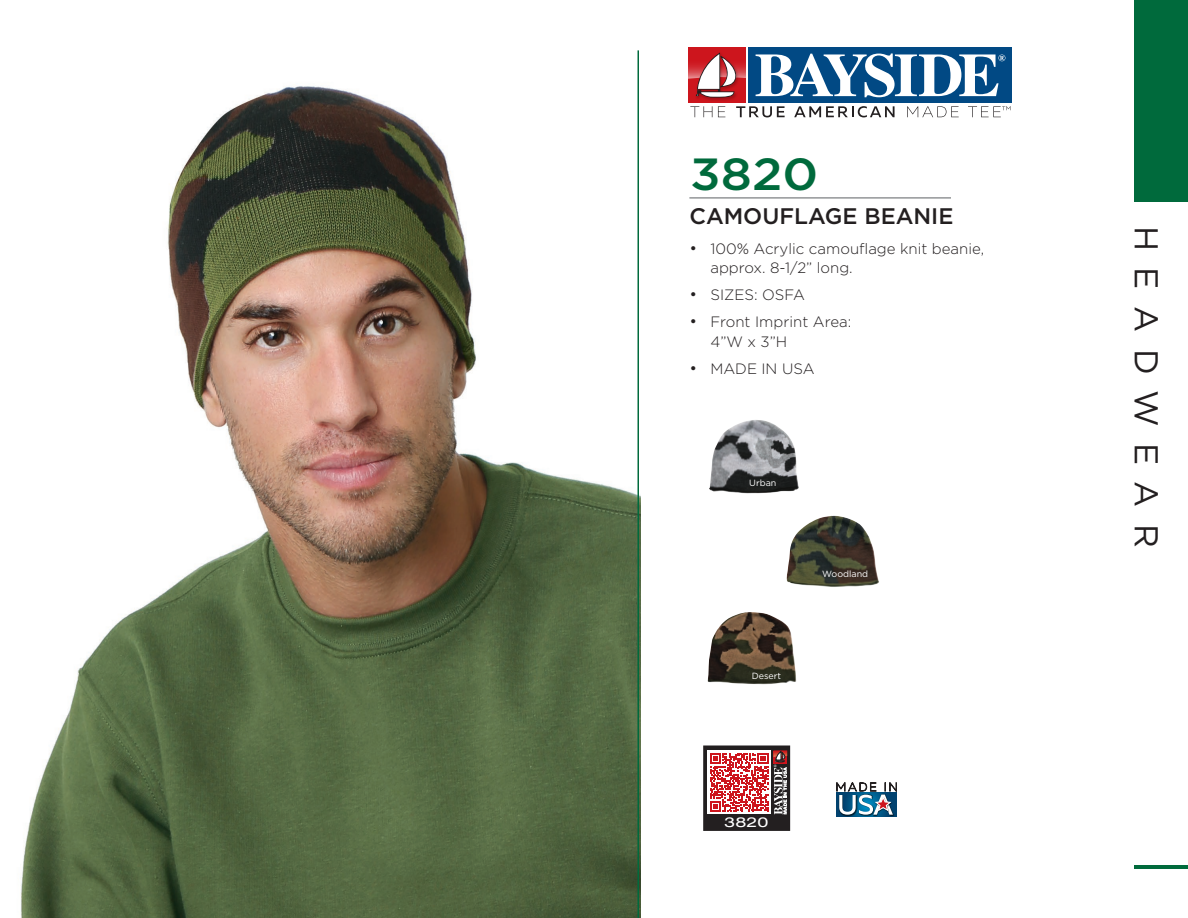
<style>
.page{position:relative;width:1188px;height:918px;background:#fff}
.page>*{position:absolute;margin:0;border:0;box-sizing:border-box;transform-origin:0 0}
.t1{font:500 45px "Gotham HTF";color:#006a3c;scale:1.1 1}
.t2{font:33px "Gotham HTF";letter-spacing:.5em;color:#231f20}
.t3{font:500 22.5px "Gotham HTF";color:#231f20}
.t4{font:300 15px/19.5px "Gotham HTF";color:#231f20}
.t5{font:expanded 13.65px "Helvetica Neue";color:#fff;scale:1.2 1}
.t6{font:9px "Gotham HTF";color:#fff}
.s1{font-size:16.5px}
</style>
<div class="page">
<img style="left:21px;top:57px;width:620px;height:861px">
<div style="left:1134px;top:0;width:54px;height:202px;background:#006a3c"></div>
<hr style="left:1134px;top:865px;width:54px;height:3px;background:#006a3c">
<hr style="left:638px;top:50px;width:1px;height:868px;background:#006a3c">
<hr style="left:689px;top:197px;width:262px;height:2px;background:#939598">
<svg style="left:688px;top:48px;width:57px;height:55px"></svg>
<div style="left:748px;top:48px;width:264px;height:55px;background:#014984"></div>
<svg style="left:756px;top:54px;width:249px;height:43px"></svg>
<svg style="left:690px;top:106px;width:22px;height:11px"></svg>
<svg style="left:718px;top:106px;width:7px;height:11px"></svg>
<svg style="left:736px;top:106px;width:49px;height:11px"></svg>
<svg style="left:794px;top:106px;width:101px;height:11px"></svg>
<svg style="left:907px;top:106px;width:52px;height:11px"></svg>
<svg style="left:968px;top:106px;width:43px;height:11px"></svg>
<svg style="left:688px;top:52px;width:57px;height:46px"></svg>
<img style="left:707px;top:612px;width:89px;height:72px">
<img style="left:786px;top:516px;width:93px;height:71px">
<img style="left:709px;top:420px;width:90px;height:73px">
<div style="left:704px;top:746px;width:85px;height:84px;background:#231f20"></div>
<div style="left:707px;top:750px;width:64px;height:64px;background:#fff"></div>
<img style="left:773px;top:750px;width:14px;height:1px">
<svg style="left:710px;top:751px;width:77px;height:64px"></svg>
<div style="left:703px;top:746px;width:87px;height:85px;border:1px solid #231f20"></div>
<div style="left:836px;top:793px;width:61px;height:24px;background:#01426f"></div>
<img style="left:843px;top:815px;width:30px;height:1px">
<img style="left:873px;top:815px;width:21px;height:1px">
<svg style="left:837px;top:783px;width:60px;height:32px"></svg>
<p class="t1" style="left:690px;top:149px;width:118px">3820</p>
<p class="t3" style="left:689px;top:203px;width:266px">CAMOUFLAGE BEANIE</p>
<p class="t4" style="left:710px;top:239px;width:275px;text-indent:-21px"><span class="s1">•</span> 100% Acrylic camouflage knit beanie, approx. 8-1/2” long.</p>
<p class="t4" style="left:689px;top:285px;width:117px"><span class="s1">•</span> SIZES: OSFA</p>
<p class="t4" style="left:689px;top:312px;width:163px"><span class="s1">•</span> Front Imprint Area:</p>
<p class="t4" style="left:710px;top:332px;width:78px">4”W x 3”H</p>
<p class="t4" style="left:689px;top:359px;width:127px"><span class="s1">•</span> MADE IN USA</p>
<p class="t6" style="left:749px;top:478px;width:29px">Urban</p>
<p class="t6" style="left:752px;top:671px;width:31px">Desert</p>
<p class="t6" style="left:822px;top:569px;width:47px">Woodland</p>
<p class="t5" style="left:725px;top:814px;width:38px">3820</p>
<p class="t2" style="left:1165px;top:226px;width:323px;rotate:90deg">HEADWEAR</p>
</div>
